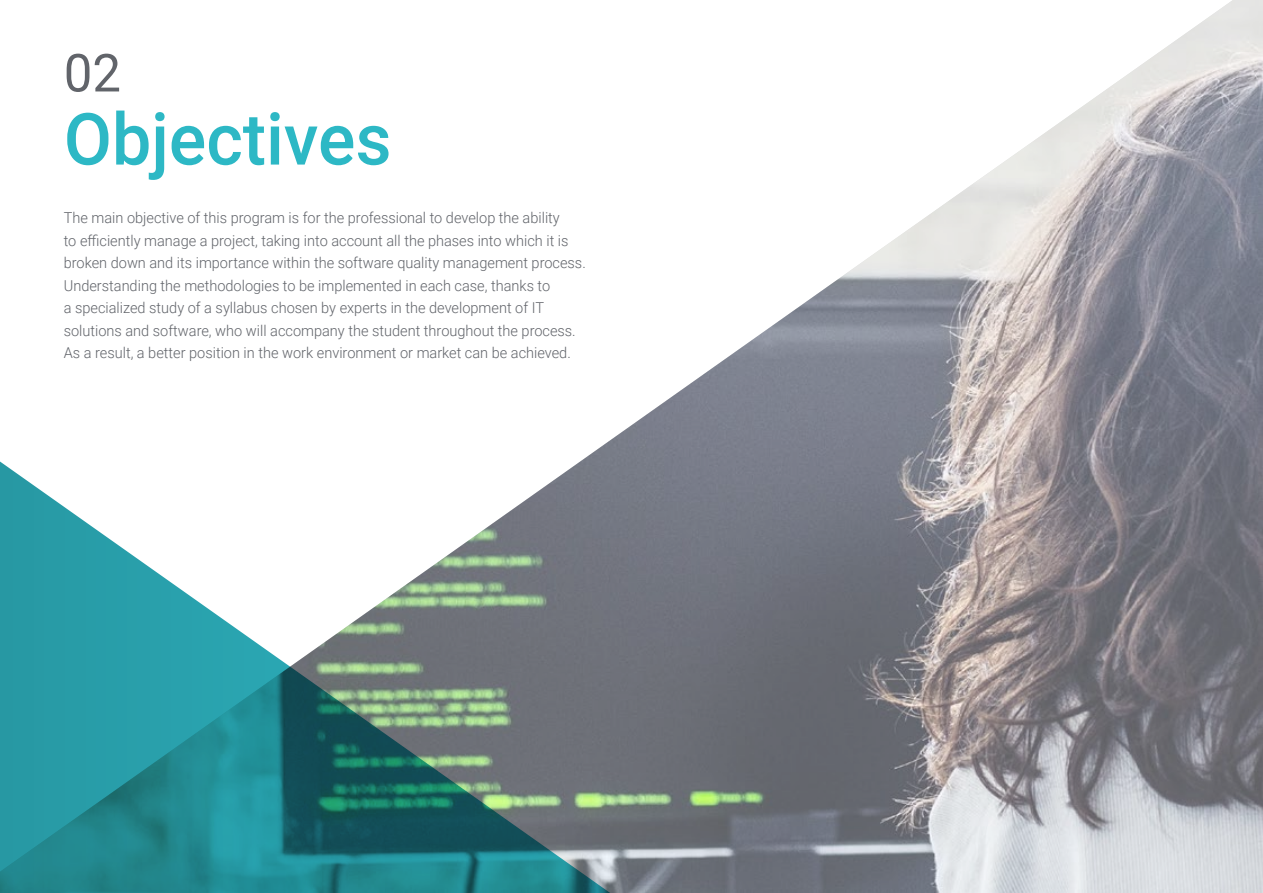
<style>
.page{position:relative;width:1263px;height:893px;background:#fff}
.page>*{position:absolute;margin:0;border:0;box-sizing:border-box;transform-origin:0 0}
.t1{font:500 72px "Roboto";color:#2db8c5}
.t2{font:52.5px "Roboto";color:#61646a}
.t3{font:300 15px/22.5px "Roboto";color:#61646a}
</style>
<div class="page">
<img style="left:602px;top:0;width:661px;height:893px">
<svg style="left:0;top:446px;width:640px;height:447px"></svg>
<h2 class="t2" style="left:64px;top:36px;width:59px">02</h2>
<h1 class="t1" style="left:64px;top:89px;width:329px">Objectives</h1>
<p class="t3" style="left:64px;top:206px;width:523px">The main objective of this program is for the professional to develop the ability<br>to efficiently manage a project, taking into account all the phases into which it is broken down and its importance within the software quality management process.<br>Understanding the methodologies to be implemented in each case, thanks to<br>a specialized study of a syllabus chosen by experts in the development of IT solutions and software, who will accompany the student throughout the process.<br>As a result, a better position in the work environment or market can be achieved.</p>
</div>
